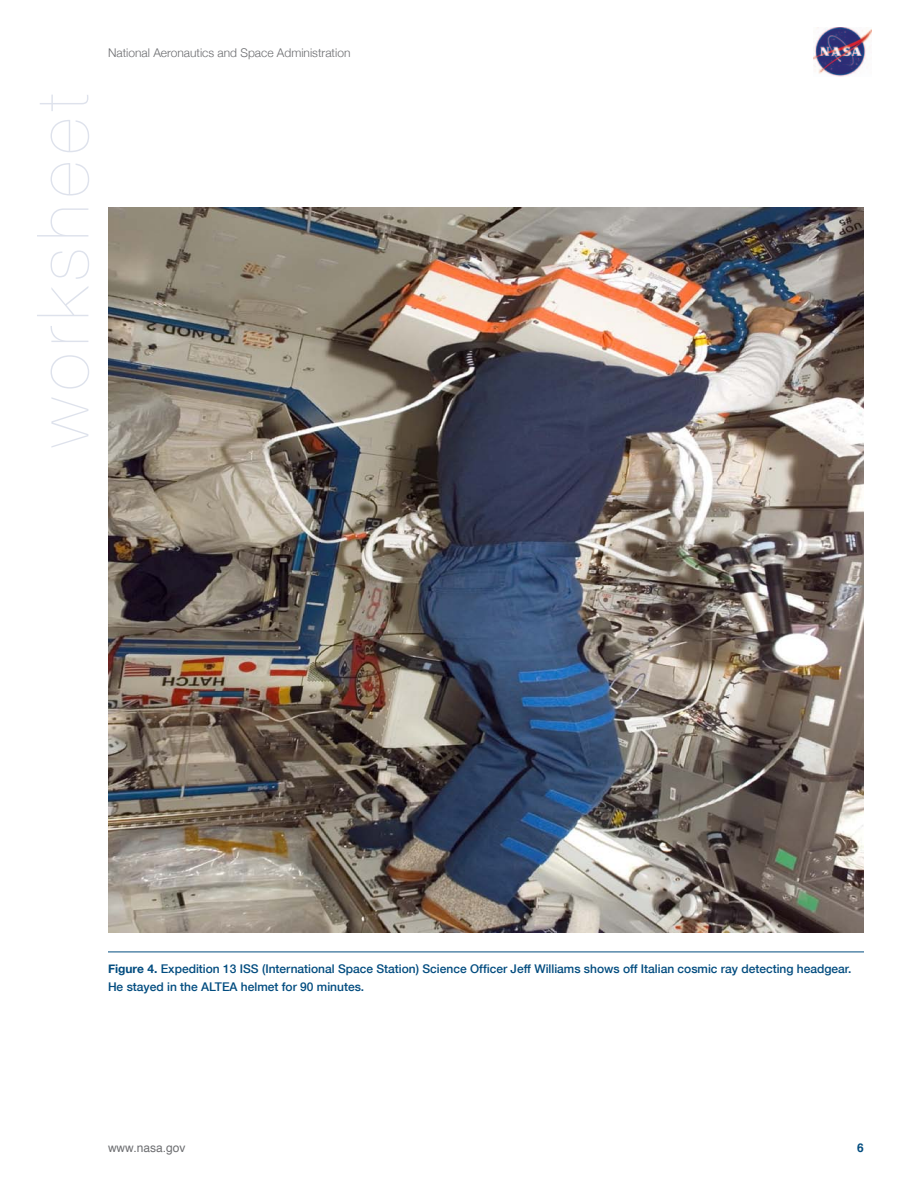
<style>
.page{position:relative;width:918px;height:1188px;background:#fff}
.page>*{position:absolute;margin:0;border:0;box-sizing:border-box;transform-origin:0 0}
.t1{font:200 72px "Helvetica Neue";letter-spacing:.1em;color:#dee2ec}
.t2{font:500 12px/18px "Helvetica Neue";color:#024c7f}
.t3{font:300 12px "Helvetica Neue";color:#6c6d70}
.t4{font:12px "Helvetica";color:#6c6d70}
.t5{font:700 12px "Helvetica";color:#024c7f}
.s1{font-weight:700}
</style>
<div class="page">
<img style="left:814px;top:27px;width:57px;height:49px">
<img style="left:108px;top:208px;width:756px;height:725px">
<hr style="left:108px;top:952px;width:756px;height:1px;background:#024c7f">
<h1 class="t1" style="left:7px;top:447px;width:355px;rotate:-90deg">worksheet</h1>
<p class="t3" style="left:108px;top:43px;width:244px">National Aeronautics and Space Administration</p>
<p class="t2" style="left:108px;top:959px;width:745px"><span class="s1">Figure 4.</span> Expedition 13 ISS (International Space Station) Science Officer Jeff Williams shows off Italian cosmic ray detecting headgear.<br>He stayed in the ALTEA helmet for 90 minutes.</p>
<p class="t4" style="left:108px;top:1139px;width:79px">www.nasa.gov</p>
<p class="t5" style="left:857px;top:1138px;width:8px">6</p>
</div>
